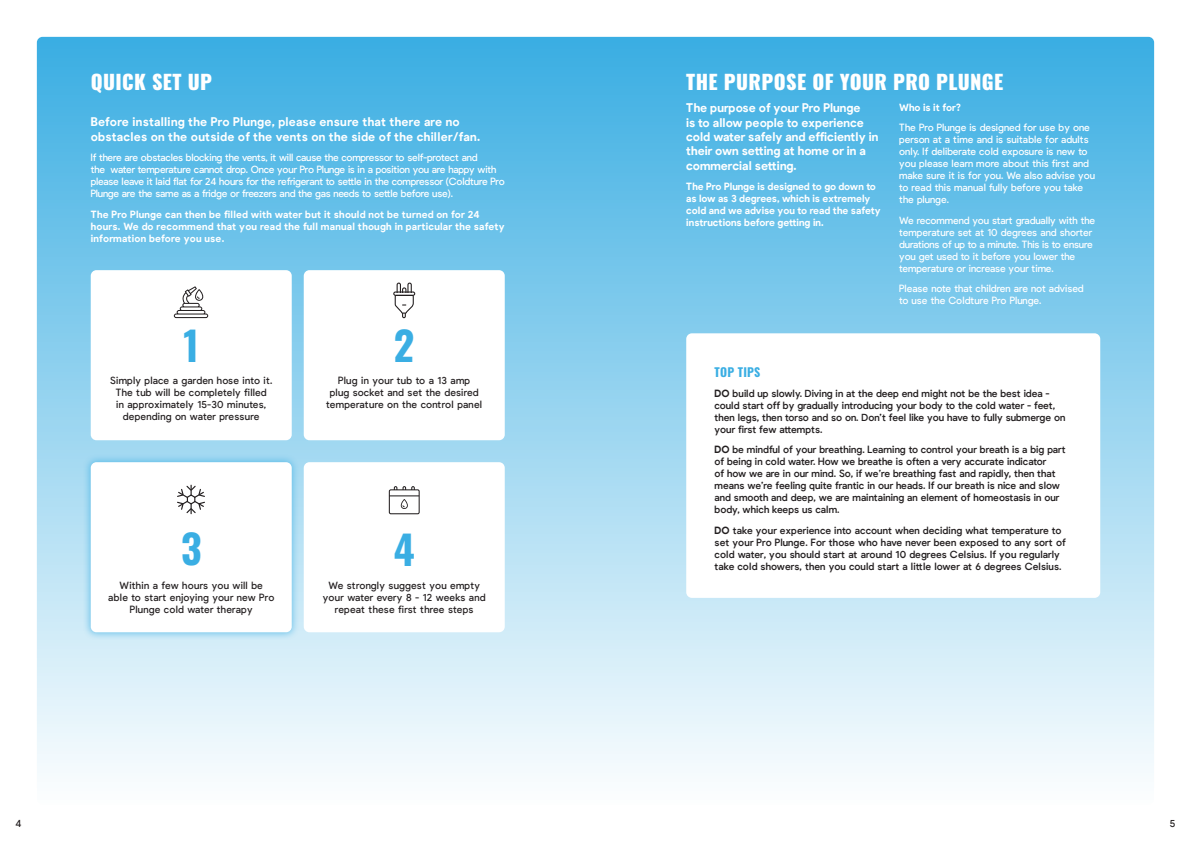
<style>
.page{position:relative;width:1191px;height:842px;background:#fff}
.page>*{position:absolute;margin:0;border:0;box-sizing:border-box;transform-origin:0 0}
.t1{font:700 40px "Oswald";color:#3aaee3}
.Chapter_Title{font:800 20px "Oswald";letter-spacing:.02em;color:#fff}
.Chapter_Intro{font:700 12px/14.4px "Pulp Display";color:#fff}
.Body_Copy{font:700 12px/14.4px "Pulp Display";letter-spacing:.02em;color:#fff}
.Top_Tip{font:700 12px "Oswald";letter-spacing:.02em;color:#3aaee3}
.Top_Tip_-_Body_Copy{font:500 10px/12px "Pulp Display";color:#231f20}
.Body_Copy-2{font:10px/12px "Pulp Display";letter-spacing:-.02em;color:#fff}
.t2{font:10px/12px "Pulp Display";letter-spacing:.02em;color:#231f20;text-align:center}
.Body_Copy-3{font:10px/12px "Pulp Display";color:#fff}
.Body_Copy-4{font:700 10px/12px "Pulp Display";letter-spacing:.02em;color:#fff}
.Paragraph_Intro{font:700 10px/12px "Pulp Display";color:#fff}
.s1{font-weight:700}
</style>
<div class="page">
<div style="left:37px;top:37px;width:1117px;height:768px;background:linear-gradient(to bottom,#39ade2,#fdfefe);border-radius:6px"></div>
<div style="left:83px;top:454px;width:216px;height:186px;background:#3aaee3;opacity:.75"></div>
<div style="left:91px;top:462px;width:201px;height:170px;background:#fff;border-radius:6px"></div>
<div style="left:91px;top:270px;width:201px;height:170px;background:#fff;border-radius:6px"></div>
<div style="left:304px;top:462px;width:201px;height:170px;background:#fff;border-radius:6px"></div>
<div style="left:304px;top:270px;width:201px;height:170px;background:#fff;border-radius:6px"></div>
<svg style="left:174px;top:286px;width:34px;height:32px"></svg>
<svg style="left:177px;top:485px;width:28px;height:29px"></svg>
<div style="left:393px;top:291px;width:22px;height:5px;border:1px solid #231f20;border-radius:2px"></div>
<svg style="left:394px;top:283px;width:20px;height:35px"></svg>
<div style="left:389px;top:489px;width:31px;height:25px;border:1px solid #231f20;border-radius:2px"></div>
<hr style="left:389px;top:495px;width:30px;height:1px;background:#231f20">
<svg style="left:401px;top:499px;width:7px;height:10px"></svg>
<svg style="left:394px;top:486px;width:21px;height:3px"></svg>
<div style="left:686px;top:333px;width:414px;height:265px;background:#fff;border-radius:6px"></div>
<p class="Chapter_Title" style="left:91px;top:71px;width:123px">QUICK SET UP</p>
<p class="Body_Copy" style="left:91px;top:115px;width:391px">Before installing the Pro Plunge, please ensure that there are no obstacles on the outside of the vents on the side of the chiller/fan.</p>
<p class="Body_Copy-2" style="left:91px;top:152px;width:415px">If there are obstacles blocking the vents, it will cause the compressor to self-protect and<br>the water temperature cannot drop. Once your Pro Plunge is in a position you are happy with please leave it laid flat for 24 hours for the refrigerant to settle in the compressor (Coldture Pro Plunge are the same as a fridge or freezers and the gas needs to settle before use).</p>
<p class="Body_Copy-4" style="left:91px;top:208px;width:415px">The Pro Plunge can then be filled with water but it should not be turned on for 24 hours. We do recommend that you read the full manual though in particular the safety information before you use.</p>
<p class="t1" style="left:183px;top:324px;width:17px">1</p>
<p class="t1" style="left:394px;top:324px;width:22px">2</p>
<p class="t2" style="left:110px;top:374px;width:164px">Simply place a garden hose into it.<br>The tub will be completely filled<br>in approximately 15-30 minutes, depending on water pressure</p>
<p class="t2" style="left:326px;top:374px;width:157px">Plug in your tub to a 13 amp<br>plug socket and set the desired temperature on the control panel</p>
<p class="t1" style="left:181px;top:528px;width:22px">3</p>
<p class="t1" style="left:394px;top:528px;width:22px">4</p>
<p class="t2" style="left:108px;top:580px;width:168px">Within a few hours you will be<br>able to start enjoying your new Pro<br>Plunge cold water therapy</p>
<p class="t2" style="left:323px;top:580px;width:164px">We strongly suggest you empty your water every 8 - 12 weeks and repeat these first three steps</p>
<p class="Chapter_Title" style="left:686px;top:71px;width:319px">THE PURPOSE OF YOUR PRO PLUNGE</p>
<p class="Chapter_Intro" style="left:686px;top:101px;width:194px">The purpose of your Pro Plunge<br>is to allow people to experience cold water safely and efficiently in their own setting at home or in a commercial setting.</p>
<p class="Paragraph_Intro" style="left:686px;top:181px;width:196px">The Pro Plunge is designed to go down to as low as 3 degrees, which is extremely cold and we advise you to read the safety instructions before getting in.</p>
<p class="Paragraph_Intro" style="left:899px;top:101px;width:63px">Who is it for?</p>
<p class="Body_Copy-3" style="left:899px;top:122px;width:197px">The Pro Plunge is designed for use by one person at a time and is suitable for adults only. If deliberate cold exposure is new to you please learn more about this first and make sure it is for you. We also advise you to read this manual fully before you take the plunge.</p>
<p class="Body_Copy-2" style="left:899px;top:214px;width:197px">We recommend you start gradually with the temperature set at 10 degrees and shorter durations of up to a minute. This is to ensure you get used to it before you lower the temperature or increase your time.</p>
<p class="Body_Copy-3" style="left:899px;top:283px;width:186px">Please note that children are not advised to use the Coldture Pro Plunge.</p>
<p class="Top_Tip" style="left:714px;top:366px;width:47px">TOP TIPS</p>
<p class="Top_Tip_-_Body_Copy" style="left:714px;top:387px;width:352px"><span class="s1">DO</span> build up slowly. Diving in at the deep end might not be the best idea - could start off by gradually introducing your body to the cold water - feet, then legs, then torso and so on. Don’t feel like you have to fully submerge on your first few attempts.</p>
<p class="Top_Tip_-_Body_Copy" style="left:714px;top:444px;width:353px"><span class="s1">DO</span> be mindful of your breathing. Learning to control your breath is a big part of being in cold water. How we breathe is often a very accurate indicator<br>of how we are in our mind. So, if we’re breathing fast and rapidly, then that means we’re feeling quite frantic in our heads. If our breath is nice and slow and smooth and deep, we are maintaining an element of homeostasis in our body, which keeps us calm.</p>
<p class="Top_Tip_-_Body_Copy" style="left:714px;top:524px;width:353px"><span class="s1">DO</span> take your experience into account when deciding what temperature to set your Pro Plunge. For those who have never been exposed to any sort of cold water, you should start at around 10 degrees Celsius. If you regularly take cold showers, then you could start a little lower at 6 degrees Celsius.</p>
<p class="t2" style="left:15px;top:818px;width:7px">4</p>
<p class="t2" style="left:1169px;top:818px;width:7px">5</p>
</div>
